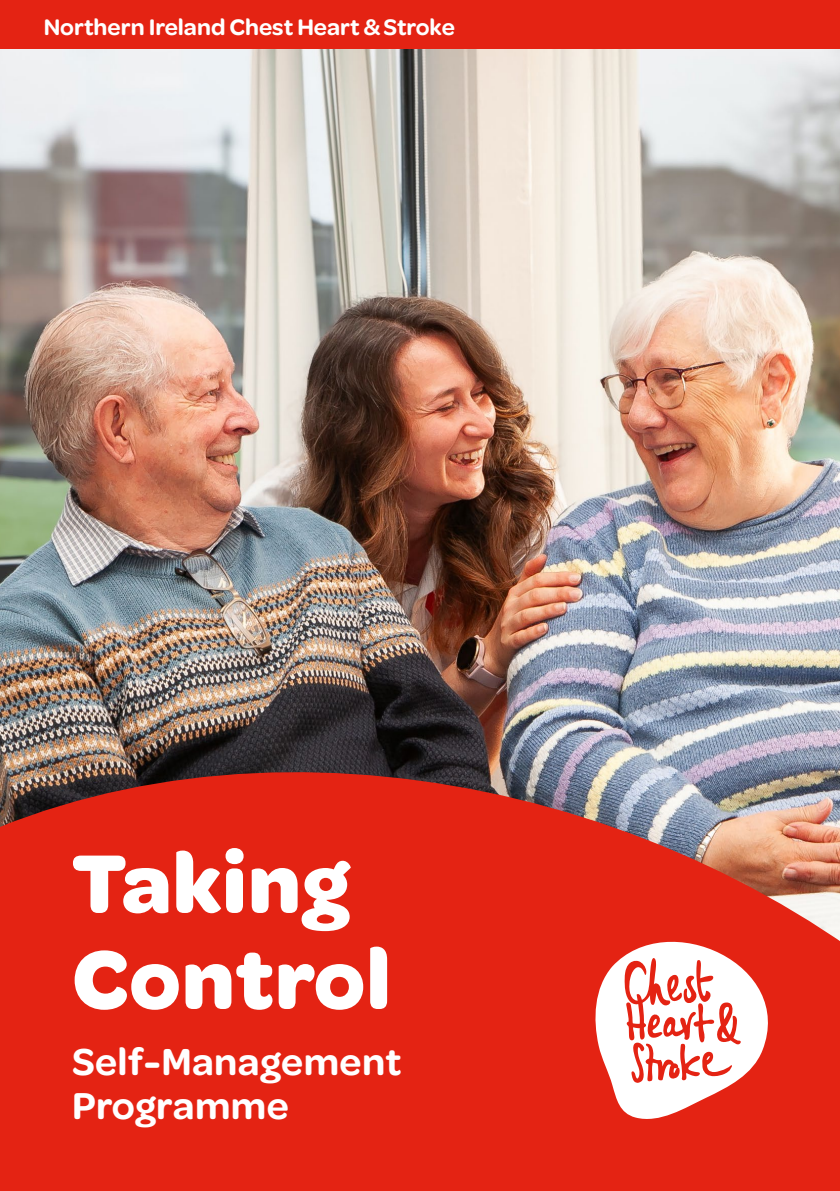
<style>
.page{position:relative;width:840px;height:1191px;background:#fff}
.page>*{position:absolute;margin:0;border:0;box-sizing:border-box;transform-origin:0 0}
.t1{font:700 88px/96px "Omnes";letter-spacing:.01em;color:#fff}
.t2{font:600 40px "Omnes";letter-spacing:.01em;color:#fff}
.t3{font:600 24px "Omnes";color:#fff}
</style>
<div class="page">
<img style="left:0;top:48px;width:839px;height:402px">
<div style="left:0;top:0;width:839px;height:48px;background:#e42313"></div>
<img style="left:0;top:450px;width:839px;height:741px">
<svg style="left:592px;top:906px;width:203px;height:218px;fill:#e42313"></svg>
<svg style="left:624px;top:958px;width:118px;height:125px"></svg>
<p class="t3" style="left:44px;top:11px;width:412px">Northern Ireland Chest Heart &amp; Stroke</p>
<p class="t1" style="left:72px;top:830px;width:320px">Taking<br>Control</p>
<p class="t2" style="left:72px;top:1033px;width:331px">Self-Management</p>
<p class="t2" style="left:72px;top:1077px;width:218px">Programme</p>
</div>
